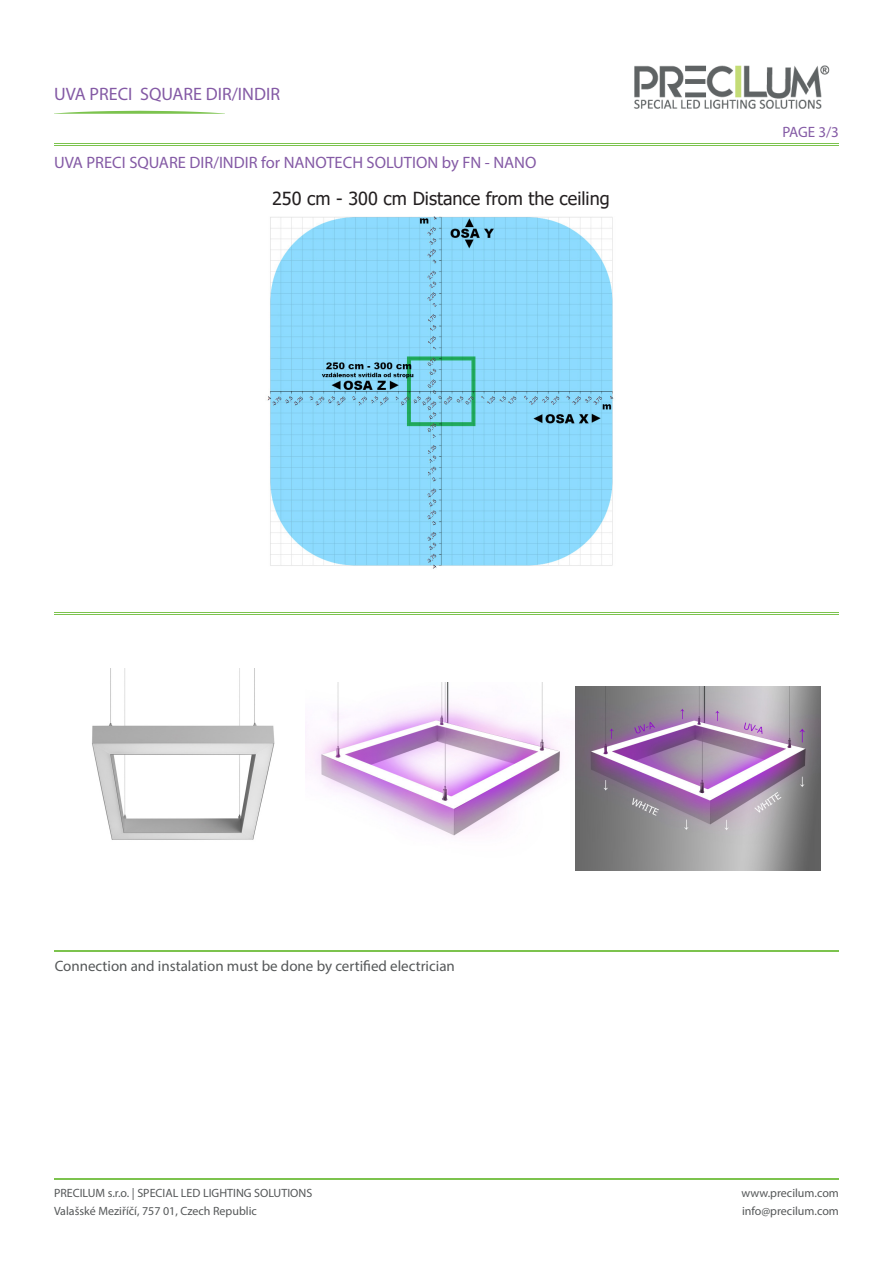
<style>
.page{position:relative;width:893px;height:1263px;background:#fff}
.page>*{position:absolute;margin:0;border:0;box-sizing:border-box;transform-origin:0 0}
.t1{font:18px "Tahoma";color:#231f20}
.t2{font:18px "Myriad Pro";color:#845aa5}
.t3{font:16.5px "Myriad Pro";color:#845aa5}
.t4{font:15px "Myriad Pro";color:#555859}
.t5{font:15px "Myriad Pro";color:#845aa5}
.t6{font:12px "Myriad Pro";color:#555859}
</style>
<div class="page">
<svg style="left:54px;top:111px;width:171px;height:3px"></svg>
<hr style="left:54px;top:144px;width:785px;height:1px;background:#7cc34e">
<hr style="left:54px;top:145px;width:785px;height:1px;background:#7cc34e">
<hr style="left:54px;top:1178px;width:785px;height:1px;background:#7cc34e">
<hr style="left:54px;top:1179px;width:785px;height:1px;background:#7cc34e">
<hr style="left:54px;top:612px;width:785px;height:1px;background:#7cc34e">
<hr style="left:54px;top:614px;width:785px;height:1px;background:#7cc34e">
<hr style="left:54px;top:950px;width:785px;height:1px;background:#7cc34e">
<hr style="left:54px;top:951px;width:785px;height:1px;background:#7cc34e">
<img style="left:634px;top:65px;width:196px;height:44px">
<img style="left:267px;top:216px;width:347px;height:353px">
<img style="left:92px;top:669px;width:214px;height:171px">
<img style="left:306px;top:682px;width:270px;height:189px">
<img style="left:575px;top:686px;width:246px;height:184px">
<p class="t2" style="left:54px;top:83px;width:227px">UVA PRECI SQUARE DIR/INDIR</p>
<p class="t3" style="left:54px;top:152px;width:484px">UVA PRECI SQUARE DIR/INDIR for NANOTECH SOLUTION by FN - NANO</p>
<p class="t1" style="left:272px;top:186px;width:339px">250 cm - 300 cm Distance from the ceiling</p>
<p class="t5" style="left:782px;top:123px;width:58px">PAGE 3/3</p>
<p class="t4" style="left:55px;top:956px;width:402px">Connection and instalation must be done by certified electrician</p>
<p class="t6" style="left:54px;top:1186px;width:260px">PRECILUM s.r.o. | SPECIAL LED LIGHTING SOLUTIONS</p>
<p class="t6" style="left:54px;top:1204px;width:204px">Valašské Meziříčí, 757 01, Czech Republic</p>
<p class="t6" style="left:741px;top:1186px;width:99px">www.precilum.com</p>
<p class="t6" style="left:742px;top:1204px;width:98px">info@precilum.com</p>
</div>
